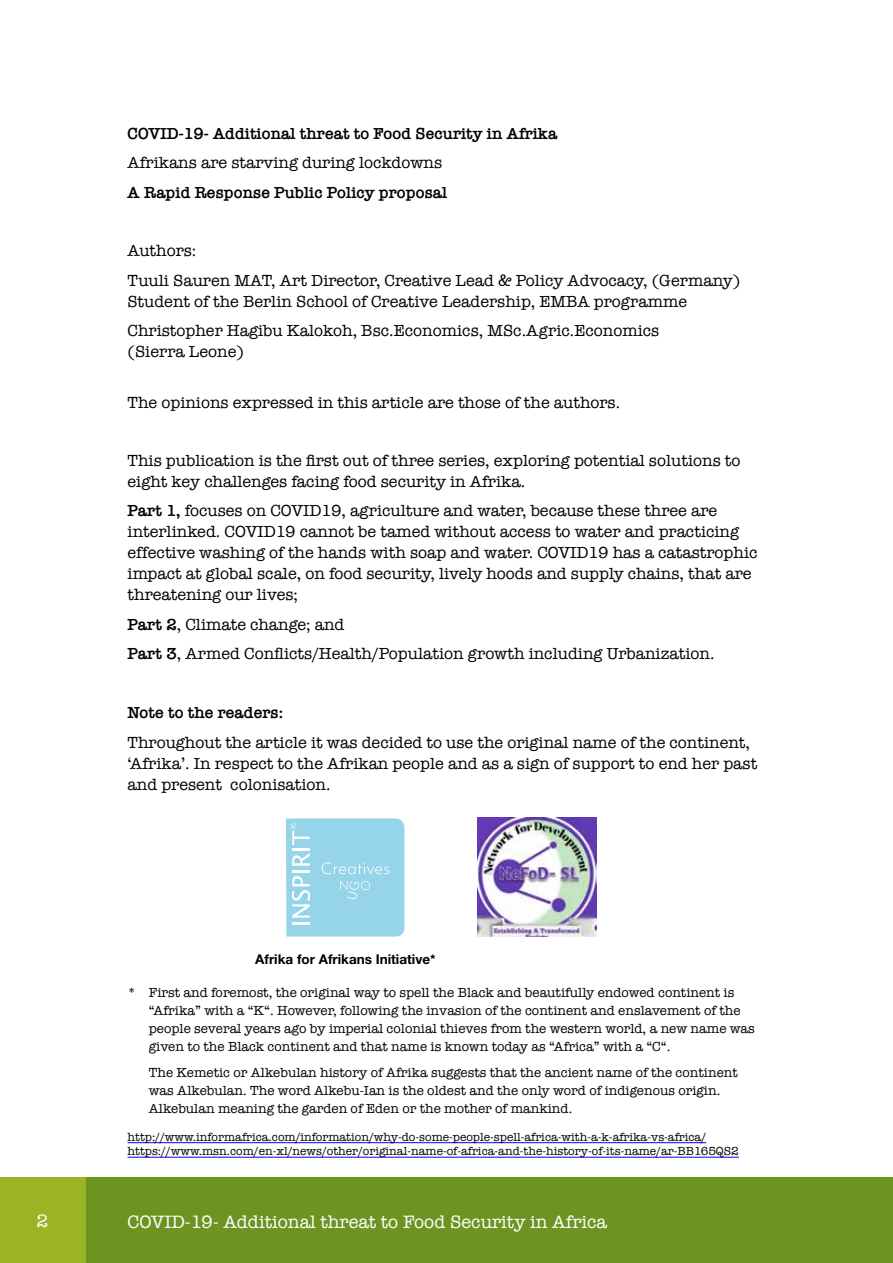
<style>
.page{position:relative;width:893px;height:1263px;background:#fff}
.page>*{position:absolute;margin:0;border:0;box-sizing:border-box;transform-origin:0 0}
.t1{font:18.45px "American Typewriter";color:#fff}
.t2{font:16.5px/21px "American Typewriter";color:#000}
.t3{font:600 16.5px "American Typewriter";color:#000}
.t4{font:13.5px/18px "American Typewriter";color:#000}
.t5{font:700 13.5px "Helvetica Neue LT Std";color:#000}
.t6{font:12px/14.5px "American Typewriter";color:#000}
.s1{font-weight:600}
</style>
<div class="page">
<div style="left:85px;top:1178px;width:808px;height:85px;background:#6d9421"></div>
<div style="left:0;top:1178px;width:85px;height:85px;background:#9bb425"></div>
<svg style="left:286px;top:818px;width:119px;height:119px;background:#9cd7ea"></svg>
<img style="left:477px;top:818px;width:120px;height:119px">
<hr style="left:128px;top:1142px;width:578px;height:1px;background:#00f">
<hr style="left:128px;top:1157px;width:611px;height:1px;background:#00f">
<p class="t3" style="left:128px;top:121px;width:431px">COVID-19- Additional threat to Food Security in Afrika</p>
<p class="t2" style="left:128px;top:152px;width:316px">Afrikans are starving during lockdowns</p>
<p class="t3" style="left:128px;top:180px;width:321px">A Rapid Response Public Policy proposal</p>
<p class="t2" style="left:128px;top:235px;width:614px;line-height:29.5px">Authors:<br>Tuuli Sauren MAT, Art Director, Creative Lead &amp; Policy Advocacy, (Germany)</p>
<p class="t2" style="left:128px;top:286px;width:561px;line-height:29.5px">Student of the Berlin School of Creative Leadership, EMBA programme<br>Christopher Hagibu Kalokoh, Bsc.Economics, MSc.Agric.Economics</p>
<p class="t2" style="left:128px;top:341px;width:118px">(Sierra Leone)</p>
<p class="t2" style="left:128px;top:391px;width:494px">The opinions expressed in this article are those of the authors.</p>
<p class="t2" style="left:128px;top:449px;width:614px">This publication is the first out of three series, exploring potential solutions to eight key challenges facing food security in Afrika.</p>
<p class="t2" style="left:128px;top:500px;width:631px"><span class="s1">Part 1,</span> focuses on COVID19, agriculture and water, because these three are interlinked. COVID19 cannot be tamed without access to water and practicing effective washing of the hands with soap and water. COVID19 has a catastrophic impact at global scale, on food security, lively hoods and supply chains, that are threatening our lives;</p>
<p class="t2" style="left:128px;top:609px;width:588px;line-height:29.5px"><span class="s1">Part 2</span>, Climate change; and<br><span class="s1">Part 3</span>, Armed Conflicts/Health/Population growth including Urbanization.</p>
<p class="t3" style="left:128px;top:700px;width:157px">Note to the readers:</p>
<p class="t2" style="left:128px;top:731px;width:631px">Throughout the article it was decided to use the original name of the continent, ‘Afrika’. In respect to the Afrikan people and as a sign of support to end her past and present colonisation.</p>
<p class="t5" style="left:255px;top:950px;width:182px">Afrika for Afrikans Initiative*</p>
<p class="t4" style="left:149px;top:983px;width:608px;text-indent:-21px">* First and foremost, the original way to spell the Black and beautifully endowed continent is “Afrika” with a “K“. However, following the invasion of the continent and enslavement of the people several years ago by imperial colonial thieves from the western world, a new name was given to the Black continent and that name is known today as “Africa” with a “C“.</p>
<p class="t4" style="left:149px;top:1063px;width:590px">The Kemetic or Alkebulan history of Afrika suggests that the ancient name of the continent was Alkebulan. The word Alkebu-Ian is the oldest and the only word of indigenous origin.<br>Alkebulan meaning the garden of Eden or the mother of mankind.</p>
<p class="t6" style="left:128px;top:1129px;width:613px">http://www.informafrica.com/information/why-do-some-people-spell-africa-with-a-k-afrika-vs-africa/ https://www.msn.com/en-xl/news/other/original-name-of-africa-and-the-history-of-its-name/ar-BB165QS2</p>
<p class="t1" style="left:37px;top:1206px;width:13px">2</p>
<p class="t1" style="left:128px;top:1208px;width:481px">COVID-19- Additional threat to Food Security in Africa</p>
</div>
